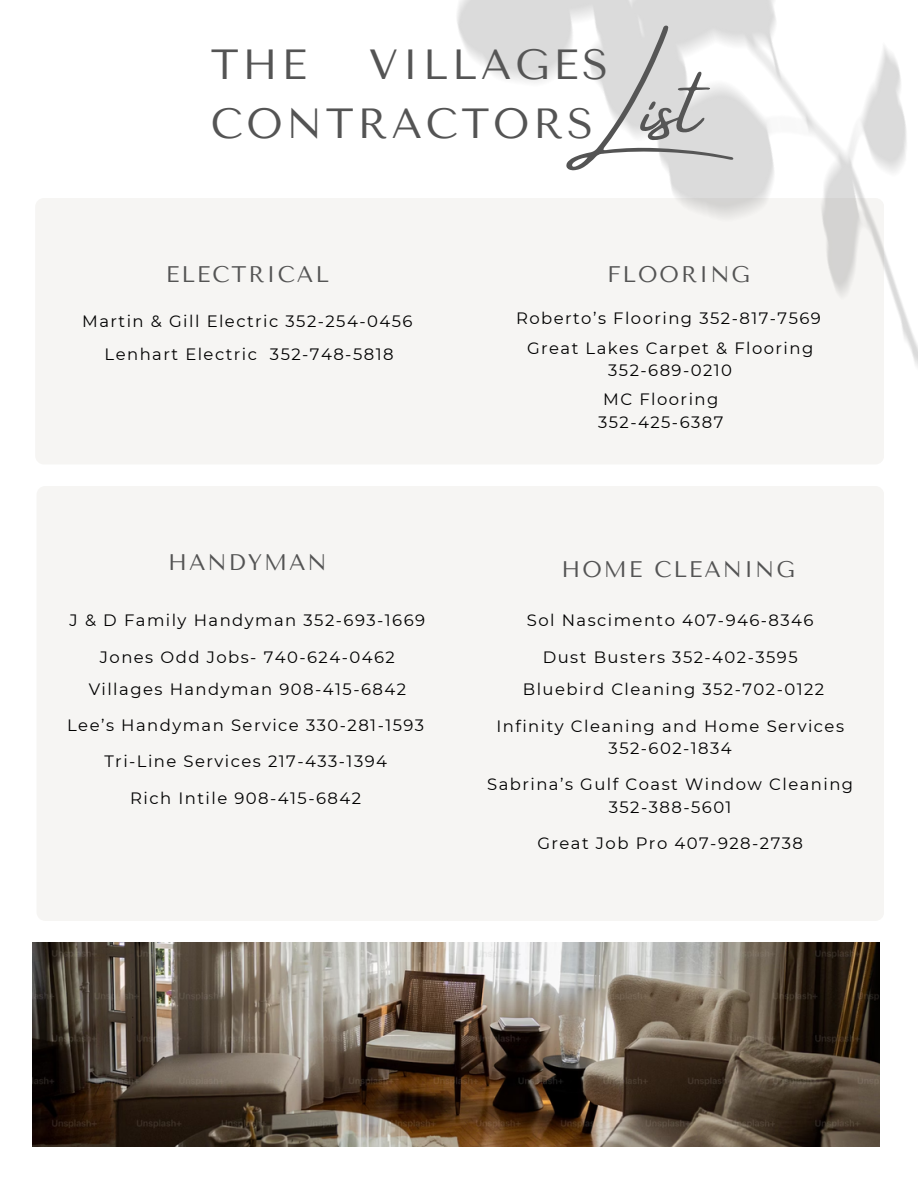
<style>
.page{position:relative;width:918px;height:1188px;background:#fff}
.page>*{position:absolute;margin:0;border:0;box-sizing:border-box;transform-origin:0 0}
.t1{font:85.05px "Amsterdam Four";color:#545454}
.t2{font:42px/58.5px "Tenor Sans";letter-spacing:.09em;color:#545454}
.t3{font:22.5px "Tenor Sans";letter-spacing:.09em;color:#545454}
.t4{font:16.5px "Montserrat";letter-spacing:.09em;color:#000}
</style>
<div class="page">
<div style="left:35px;top:198px;width:849px;height:266px;background:#f6f5f3;border-radius:9px"></div>
<div style="left:37px;top:486px;width:847px;height:435px;background:#f6f5f3;border-radius:9px"></div>
<img style="left:32px;top:942px;width:848px;height:204px">
<img style="left:457px;top:0;width:461px;height:367px">
<p class="t1" style="left:566px;top:61px;width:169px">List</p>
<p class="t2" style="left:211px;top:36px;width:399px;text-indent:158px">VILLAGES<br>CONTRACTORS</p>
<p class="t2" style="left:211px;top:36px;width:98px">THE</p>
<p class="t3" style="left:166px;top:261px;width:165px">ELECTRICAL</p>
<p class="t4" style="left:82px;top:311px;width:332px">Martin &amp; Gill Electric 352-254-0456</p>
<p class="t4" style="left:105px;top:344px;width:290px">Lenhart Electric 352-748-5818</p>
<p class="t3" style="left:607px;top:261px;width:144px">FLOORING</p>
<p class="t4" style="left:516px;top:308px;width:306px">Roberto’s Flooring 352-817-7569</p>
<p class="t4" style="left:527px;top:338px;width:288px">Great Lakes Carpet &amp; Flooring</p>
<p class="t4" style="left:608px;top:360px;width:125px">352-689-0210</p>
<p class="t4" style="left:603px;top:389px;width:117px">MC Flooring</p>
<p class="t4" style="left:598px;top:412px;width:127px">352-425-6387</p>
<p class="t3" style="left:168px;top:550px;width:160px">HANDYMAN</p>
<p class="t3" style="left:562px;top:556px;width:235px">HOME CLEANING</p>
<p class="t4" style="left:70px;top:610px;width:357px">J &amp; D Family Handyman 352-693-1669</p>
<p class="t4" style="left:527px;top:610px;width:288px">Sol Nascimento 407-946-8346</p>
<p class="t4" style="left:100px;top:647px;width:296px">Jones Odd Jobs- 740-624-0462</p>
<p class="t4" style="left:543px;top:647px;width:256px">Dust Busters 352-402-3595</p>
<p class="t4" style="left:89px;top:679px;width:319px">Villages Handyman 908-415-6842</p>
<p class="t4" style="left:523px;top:679px;width:303px">Bluebird Cleaning 352-702-0122</p>
<p class="t4" style="left:67px;top:715px;width:359px">Lee’s Handyman Service 330-281-1593</p>
<p class="t4" style="left:104px;top:751px;width:284px">Tri-Line Services 217-433-1394</p>
<p class="t4" style="left:130px;top:788px;width:232px">Rich Intile 908-415-6842</p>
<p class="t4" style="left:496px;top:716px;width:349px">Infinity Cleaning and Home Services</p>
<p class="t4" style="left:609px;top:738px;width:125px">352-602-1834</p>
<p class="t4" style="left:487px;top:774px;width:368px">Sabrina’s Gulf Coast Window Cleaning</p>
<p class="t4" style="left:609px;top:797px;width:124px">352-388-5601</p>
<p class="t4" style="left:537px;top:833px;width:267px">Great Job Pro 407-928-2738</p>
</div>
